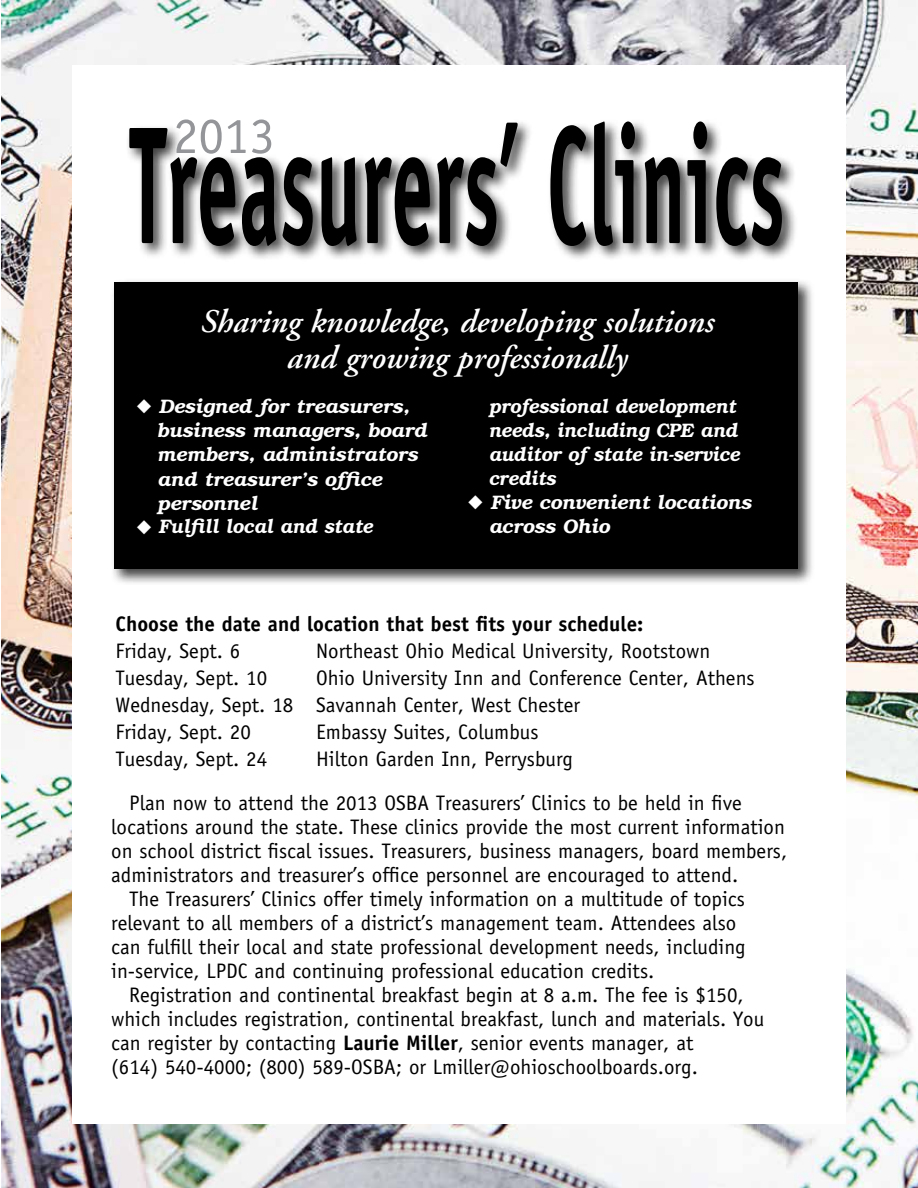
<style>
.page{position:relative;width:918px;height:1188px;background:#fff}
.page>*{position:absolute;margin:0;border:0;box-sizing:border-box;transform-origin:0 0}
.t1{font:700 168px "Officina Sans";letter-spacing:.005em;color:#000;scale:.5 1}
.t2{font:51px "Officina Sans";color:#939598}
.t3{font:italic 600 33px/36px "Adobe Garamond";color:#fff;text-align:center}
.t4{font:21px/27px "Officina Sans";color:#000}
.t5{font:700 21px "Officina Sans";color:#000}
.t6{font:italic 600 19.5px/24px "Bookman";color:#fff}
.t7{font:italic 600 19.5px/24px "Bookman";color:#fff;scale:.94 1}
.s1{font-weight:700}
</style>
<div class="page">
<img style="left:2px;top:0;width:916px;height:1188px">
<div style="left:72px;top:65px;width:774px;height:1059px;background:#fff"></div>
<div style="left:125px;top:118px;width:673px;height:144px;background:#000;opacity:.75"></div>
<div style="left:111px;top:279px;width:704px;height:306px;background:#000;opacity:.75"></div>
<div style="left:114px;top:282px;width:684px;height:287px;background:#000"></div>
<h2 class="t2" style="left:173px;top:106px;width:104px">2013</h2>
<h1 class="t1" style="left:129px;top:81px;width:1313px">Treasurers’ Clinics</h1>
<h3 class="t3" style="left:199px;top:304px;width:515px">Sharing knowledge, developing solutions and growing professionally</h3>
<p class="t6" style="left:157px;top:395px;width:271px;text-indent:-21px">◆ Designed for treasurers, business managers, board members, administrators and treasurer’s office personnel</p>
<p class="t7" style="left:136px;top:515px;width:253px">◆ Fulfill local and state</p>
<p class="t7" style="left:489px;top:395px;width:268px">professional development needs, including CPE and auditor of state in-service credits</p>
<p class="t6" style="left:489px;top:491px;width:264px;text-indent:-21px">◆ Five convenient locations across Ohio</p>
<p class="t5" style="left:116px;top:610px;width:529px">Choose the date and location that best fits your schedule:</p>
<p class="t4" style="left:116px;top:637px;width:126px">Friday, Sept. 6</p>
<p class="t4" style="left:316px;top:637px;width:396px">Northeast Ohio Medical University, Rootstown</p>
<p class="t4" style="left:116px;top:664px;width:153px">Tuesday, Sept. 10</p>
<p class="t4" style="left:116px;top:664px;width:641px;text-indent:201px">Ohio University Inn and Conference Center, Athens<br>Wednesday, Sept. 18 Savannah Center, West Chester<br>Friday, Sept. 20</p>
<p class="t4" style="left:316px;top:718px;width:224px">Embassy Suites, Columbus</p>
<p class="t4" style="left:116px;top:745px;width:153px">Tuesday, Sept. 24</p>
<p class="t4" style="left:316px;top:745px;width:259px">Hilton Garden Inn, Perrysburg</p>
<p class="t4" style="left:129px;top:789px;width:614px">Plan now to attend the 2013 OSBA Treasurers’ Clinics to be held in five</p>
<p class="t4" style="left:111px;top:813px;width:675px">locations around the state. These clinics provide the most current information</p>
<p class="t4" style="left:111px;top:837px;width:678px">on school district fiscal issues. Treasurers, business managers, board members,</p>
<p class="t4" style="left:111px;top:861px;width:629px">administrators and treasurer’s office personnel are encouraged to attend.</p>
<p class="t4" style="left:129px;top:885px;width:617px">The Treasurers’ Clinics offer timely information on a multitude of topics</p>
<p class="t4" style="left:111px;top:909px;width:627px">relevant to all members of a district’s management team. Attendees also</p>
<p class="t4" style="left:111px;top:933px;width:636px">can fulfill their local and state professional development needs, including</p>
<p class="t4" style="left:111px;top:957px;width:545px">in-service, LPDC and continuing professional education credits.</p>
<p class="t4" style="left:129px;top:981px;width:616px">Registration and continental breakfast begin at 8 a.m. The fee is $150,</p>
<p class="t4" style="left:111px;top:1005px;width:654px">which includes registration, continental breakfast, lunch and materials. You</p>
<p class="t4" style="left:111px;top:1029px;width:584px">can register by contacting <span class="s1">Laurie Miller</span>, senior events manager, at</p>
<p class="t4" style="left:111px;top:1053px;width:588px">(614) 540-4000; (800) 589-OSBA; or Lmiller@ohioschoolboards.org.</p>
</div>
